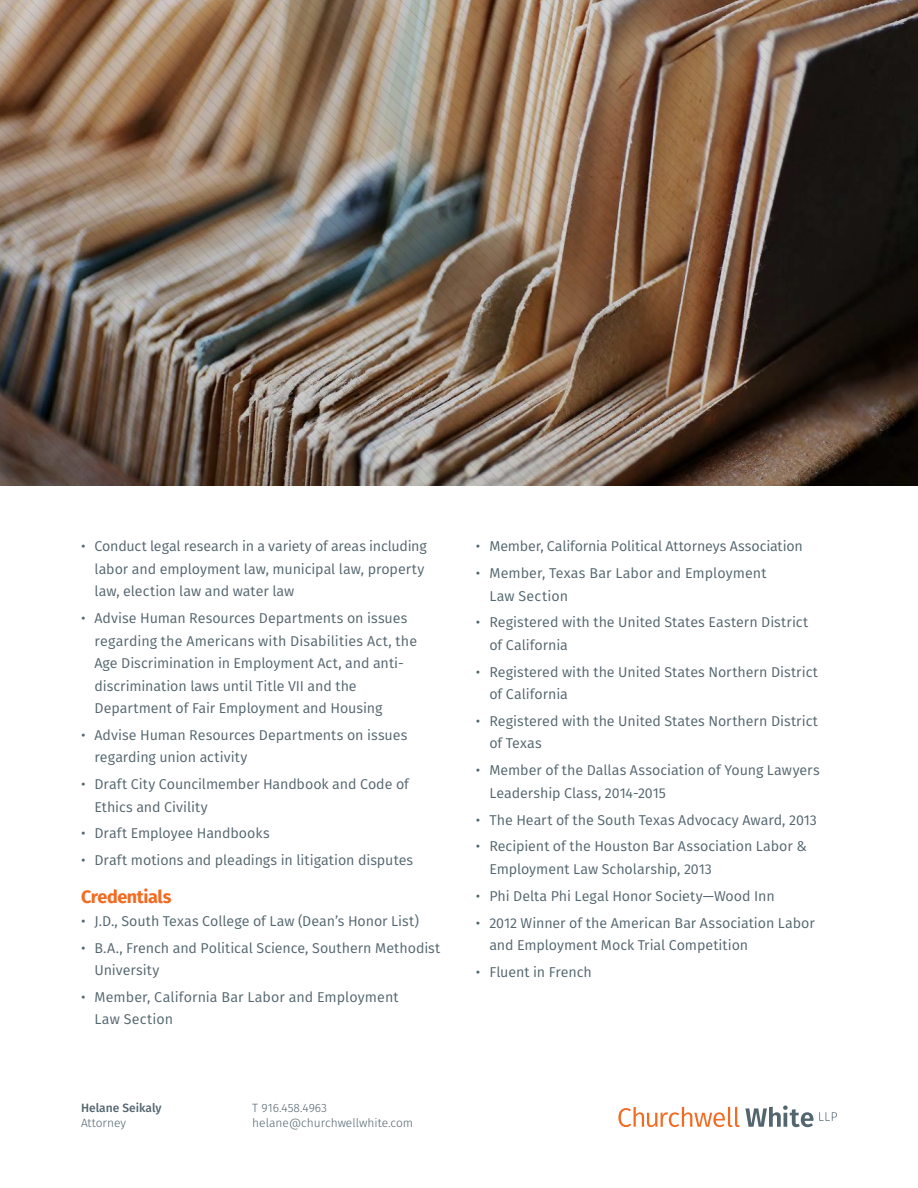
<style>
.page{position:relative;width:918px;height:1188px;background:#fff}
.page>*{position:absolute;margin:0;border:0;box-sizing:border-box;transform-origin:0 0}
.t1{font:700 18px "Fira Sans";letter-spacing:-.025em;color:#f36a21}
.t2{font:14.25px/22.5px "Fira Sans";color:#53656e}
.t3{font:300 12px/15px "Fira Sans";color:#53656e}
.t4{font:500 12px "Fira Sans";color:#53656e}
</style>
<div class="page">
<svg style="left:618px;top:1106px;width:195px;height:21px"></svg>
<svg style="left:819px;top:1112px;width:18px;height:9px"></svg>
<img style="left:0;top:0;width:918px;height:486px">
<p class="t2" style="left:94px;top:536px;width:334px;text-indent:-13px">• Conduct legal research in a variety of areas including labor and employment law, municipal law, property law, election law and water law</p>
<p class="t2" style="left:94px;top:608px;width:324px;text-indent:-13px">• Advise Human Resources Departments on issues regarding the Americans with Disabilities Act, the Age Discrimination in Employment Act, and anti&shy;discrimination laws until Title VII and the Department of Fair Employment and Housing</p>
<p class="t2" style="left:94px;top:725px;width:314px;text-indent:-13px">• Advise Human Resources Departments on issues regarding union activity</p>
<p class="t2" style="left:94px;top:774px;width:316px;text-indent:-13px">• Draft City Councilmember Handbook and Code of<br>Ethics and Civility</p>
<p class="t2" style="left:81px;top:823px;width:190px">• Draft Employee Handbooks</p>
<p class="t2" style="left:81px;top:850px;width:334px">• Draft motions and pleadings in litigation disputes</p>
<p class="t1" style="left:81px;top:884px;width:92px">Credentials</p>
<p class="t2" style="left:81px;top:911px;width:339px">• J.D., South Texas College of Law (Dean’s Honor List)</p>
<p class="t2" style="left:94px;top:938px;width:347px;text-indent:-13px">• B.A., French and Political Science, Southern Methodist<br>University</p>
<p class="t2" style="left:94px;top:987px;width:306px;text-indent:-13px">• Member, California Bar Labor and Employment<br>Law Section</p>
<p class="t4" style="left:81px;top:1099px;width:82px">Helane Seikaly</p>
<p class="t3" style="left:81px;top:1116px;width:47px">Attorney</p>
<p class="t3" style="left:252px;top:1101px;width:162px">T 916.458.4963 helane@churchwellwhite.com</p>
<p class="t2" style="left:476px;top:536px;width:328px">• Member, California Political Attorneys Association</p>
<p class="t2" style="left:489px;top:563px;width:279px;text-indent:-13px">• Member, Texas Bar Labor and Employment<br>Law Section</p>
<p class="t2" style="left:489px;top:612px;width:320px;text-indent:-13px">• Registered with the United States Eastern District of California</p>
<p class="t2" style="left:489px;top:661px;width:330px;text-indent:-13px">• Registered with the United States Northern District of California</p>
<p class="t2" style="left:489px;top:711px;width:330px;text-indent:-13px">• Registered with the United States Northern District of Texas</p>
<p class="t2" style="left:489px;top:760px;width:332px;text-indent:-13px">• Member of the Dallas Association of Young Lawyers<br>Leadership Class, 2014-2015</p>
<p class="t2" style="left:476px;top:809px;width:343px">• The Heart of the South Texas Advocacy Award, 2013</p>
<p class="t2" style="left:489px;top:836px;width:319px;text-indent:-13px">• Recipient of the Houston Bar Association Labor &amp;<br>Employment Law Scholarship, 2013</p>
<p class="t2" style="left:476px;top:886px;width:300px">• Phi Delta Phi Legal Honor Society—Wood Inn</p>
<p class="t2" style="left:489px;top:912px;width:327px;text-indent:-13px">• 2012 Winner of the American Bar Association Labor and Employment Mock Trial Competition</p>
<p class="t2" style="left:476px;top:962px;width:118px">• Fluent in French</p>
</div>
